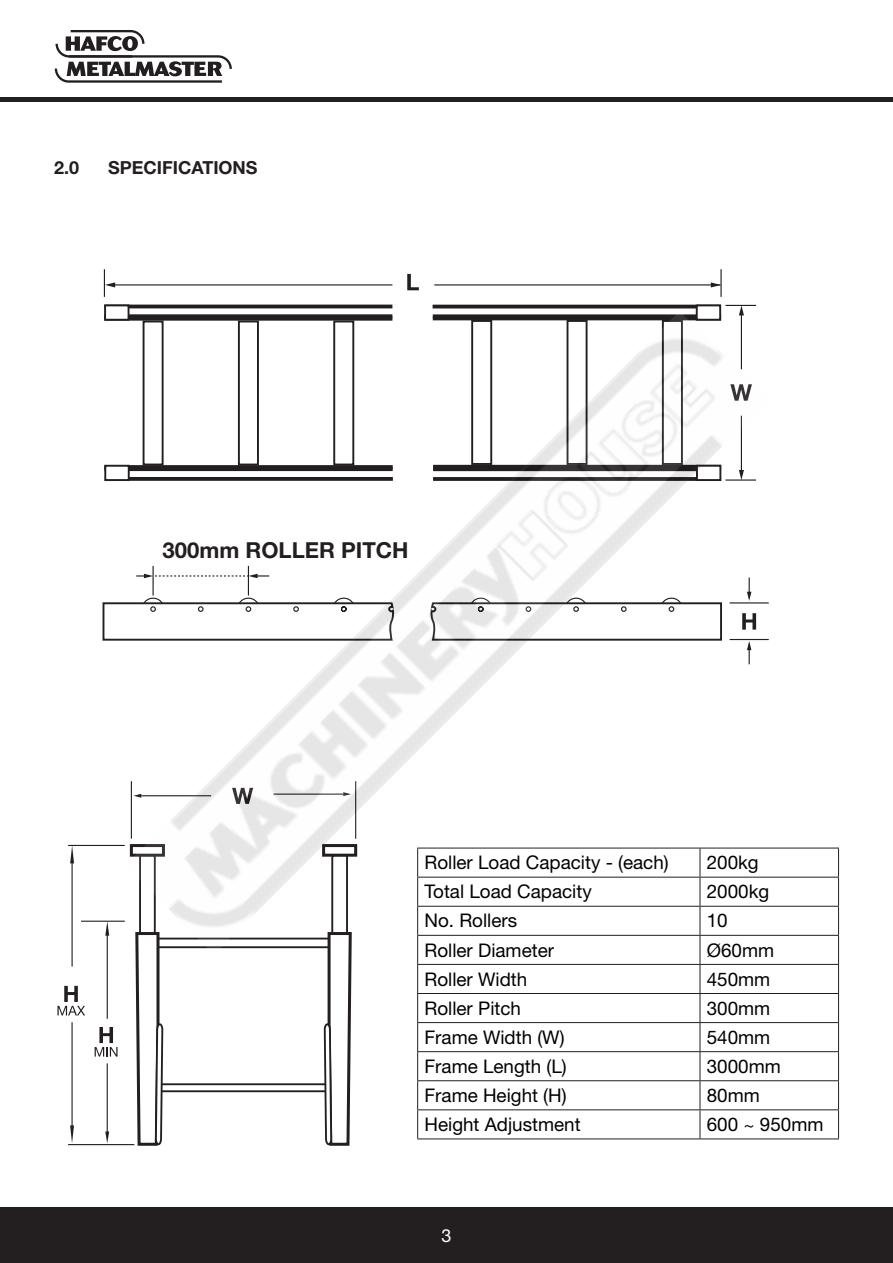
<style>
.page{position:relative;width:893px;height:1263px;background:#fff}
.page>*{position:absolute;margin:0;border:0;box-sizing:border-box;transform-origin:0 0}
.t1{font:700 22.05px "Helvetica Neue";color:#231f20}
.t2{font:18.75px "Helvetica Neue LT Std";color:#000}
.t3{font:700 18px "Helvetica Neue LT Std";color:#231f20}
.t4{font:18px "Helvetica Neue LT Std";color:#fff}
</style>
<div class="page">
<div style="left:0;top:1208px;width:893px;height:55px;background:#231f20"></div>
<hr style="left:0;top:98px;width:893px;height:4px;background:#231f20">
<svg style="left:55px;top:30px;width:177px;height:53px"></svg>
<svg style="left:740px;top:306px;width:3px;height:5px"></svg>
<svg style="left:711px;top:282px;width:9px;height:5px"></svg>
<hr style="left:114px;top:284px;width:278px;height:1px;background:#231f20">
<hr style="left:434px;top:284px;width:287px;height:1px;background:#231f20">
<svg style="left:407px;top:274px;width:12px;height:16px"></svg>
<hr style="left:730px;top:639px;width:39px;height:1px;background:#231f20">
<hr style="left:730px;top:602px;width:39px;height:1px;background:#231f20">
<hr style="left:720px;top:269px;width:2px;height:28px;background:#231f20">
<hr style="left:725px;top:305px;width:31px;height:1px;background:#231f20">
<svg style="left:104px;top:269px;width:11px;height:28px"></svg>
<hr style="left:104px;top:305px;width:288px;height:3px;background:#231f20">
<div style="left:104px;top:304px;width:25px;height:17px;background:#fff;border:2px solid #231f20"></div>
<div style="left:104px;top:465px;width:26px;height:16px;background:#fff;border:2px solid #231f20"></div>
<svg style="left:102px;top:602px;width:24px;height:39px"></svg>
<hr style="left:433px;top:305px;width:288px;height:3px;background:#231f20">
<div style="left:696px;top:304px;width:25px;height:17px;background:#fff;border:2px solid #231f20"></div>
<svg style="left:57px;top:986px;width:28px;height:29px"></svg>
<div style="left:158px;top:1083px;width:172px;height:9px;background:#fff;border:2px solid #231f20"></div>
<hr style="left:68px;top:1144px;width:66px;height:1px;background:#231f20">
<hr style="left:68px;top:845px;width:57px;height:1px;background:#231f20">
<hr style="left:81px;top:921px;width:44px;height:1px;background:#231f20">
<svg style="left:133px;top:952px;width:31px;height:194px"></svg>
<svg style="left:323px;top:952px;width:29px;height:194px"></svg>
<hr style="left:71px;top:1022px;width:2px;height:105px;background:#231f20">
<svg style="left:70px;top:1125px;width:4px;height:18px"></svg>
<hr style="left:72px;top:862px;width:1px;height:104px;background:#231f20">
<svg style="left:70px;top:846px;width:4px;height:17px"></svg>
<svg style="left:95px;top:1027px;width:23px;height:29px"></svg>
<hr style="left:107px;top:1063px;width:1px;height:70px;background:#231f20">
<svg style="left:105px;top:1131px;width:4px;height:12px"></svg>
<hr style="left:107px;top:934px;width:1px;height:85px;background:#231f20">
<svg style="left:105px;top:921px;width:4px;height:15px"></svg>
<svg style="left:417px;top:952px;width:1px;height:186px"></svg>
<svg style="left:700px;top:952px;width:1px;height:186px"></svg>
<svg style="left:838px;top:849px;width:1px;height:289px"></svg>
<hr style="left:700px;top:848px;width:139px;height:1px;background:#231f20">
<hr style="left:700px;top:877px;width:139px;height:1px;background:#231f20">
<hr style="left:700px;top:906px;width:139px;height:1px;background:#231f20">
<hr style="left:700px;top:935px;width:139px;height:1px;background:#231f20">
<hr style="left:417px;top:964px;width:283px;height:1px;background:#231f20">
<hr style="left:700px;top:964px;width:139px;height:1px;background:#231f20">
<hr style="left:417px;top:993px;width:283px;height:1px;background:#231f20">
<hr style="left:700px;top:993px;width:139px;height:1px;background:#231f20">
<hr style="left:417px;top:1022px;width:283px;height:1px;background:#231f20">
<hr style="left:700px;top:1022px;width:139px;height:1px;background:#231f20">
<hr style="left:417px;top:1051px;width:283px;height:1px;background:#231f20">
<hr style="left:700px;top:1051px;width:139px;height:1px;background:#231f20">
<hr style="left:417px;top:1080px;width:283px;height:1px;background:#231f20">
<hr style="left:700px;top:1080px;width:139px;height:1px;background:#231f20">
<hr style="left:417px;top:1109px;width:283px;height:1px;background:#231f20">
<hr style="left:700px;top:1109px;width:139px;height:1px;background:#231f20">
<hr style="left:417px;top:1138px;width:283px;height:1px;background:#231f20">
<hr style="left:700px;top:1138px;width:139px;height:1px;background:#231f20">
<img style="left:126px;top:311px;width:641px;height:641px">
<p class="t3" style="left:54px;top:157px;width:27px">2.0</p>
<p class="t3" style="left:108px;top:157px;width:151px">SPECIFICATIONS</p>
<p class="t1" style="left:163px;top:537px;width:247px">300mm ROLLER PITCH</p>
<p class="t2" style="left:424px;top:851px;width:246px">Roller Load Capacity - (each)</p>
<p class="t2" style="left:707px;top:851px;width:53px">200kg</p>
<p class="t2" style="left:424px;top:880px;width:169px">Total Load Capacity</p>
<p class="t2" style="left:707px;top:880px;width:64px">2000kg</p>
<p class="t2" style="left:424px;top:910px;width:94px">No. Rollers</p>
<p class="t2" style="left:707px;top:910px;width:22px">10</p>
<p class="t2" style="left:424px;top:939px;width:131px">Roller Diameter</p>
<p class="t2" style="left:707px;top:939px;width:69px">Ø60mm</p>
<p class="t2" style="left:424px;top:968px;width:104px">Roller Width</p>
<p class="t2" style="left:707px;top:968px;width:65px">450mm</p>
<p class="t2" style="left:424px;top:997px;width:98px">Roller Pitch</p>
<p class="t2" style="left:707px;top:997px;width:65px">300mm</p>
<p class="t2" style="left:424px;top:1026px;width:142px">Frame Width (W)</p>
<p class="t2" style="left:707px;top:1026px;width:65px">540mm</p>
<p class="t2" style="left:424px;top:1055px;width:144px">Frame Length (L)</p>
<p class="t2" style="left:707px;top:1055px;width:75px">3000mm</p>
<p class="t2" style="left:424px;top:1084px;width:144px">Frame Height (H)</p>
<p class="t2" style="left:707px;top:1084px;width:55px">80mm</p>
<p class="t2" style="left:424px;top:1113px;width:158px">Height Adjustment</p>
<p class="t2" style="left:707px;top:1113px;width:118px">600 ~ 950mm</p>
<p class="t4" style="left:441px;top:1225px;width:12px">3</p>
</div>
